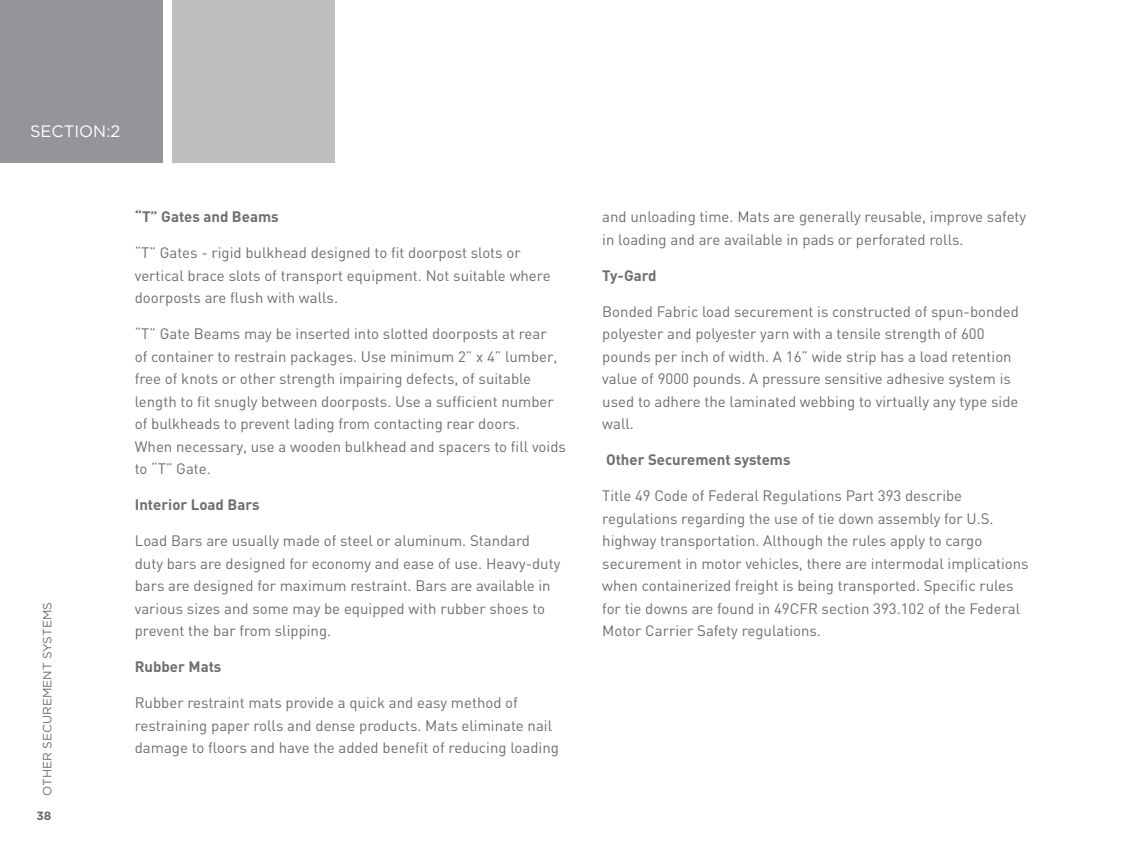
<style>
.page{position:relative;width:1134px;height:864px;background:#fff}
.page>*{position:absolute;margin:0;border:0;box-sizing:border-box;transform-origin:0 0}
.t1{font:16.5px "Gotham";color:#fff}
.t2{font:15px/22.5px "DIN";color:#6d6e71}
.t3{font:700 15px "DIN";color:#6d6e71}
.t4{font:12px "Gotham";color:#6d6e71}
.t5{font:700 12px "Gotham";color:#6d6e71}
</style>
<div class="page">
<div style="left:0;top:0;width:163px;height:163px;background:#939598"></div>
<div style="left:172px;top:0;width:163px;height:163px;background:#bcbec0"></div>
<p class="t1" style="left:30px;top:122px;width:92px">SECTION :2</p>
<p class="t4" style="left:41px;top:796px;width:195px;rotate:-90deg">Oth er Securement Systems</p>
<p class="t5" style="left:36px;top:809px;width:17px">38</p>
<p class="t3" style="left:135px;top:207px;width:145px">“T” Gates and Beams</p>
<p class="t2" style="left:135px;top:242px;width:417px">“T” Gates - rigid bulkhead designed to fit doorpost slots or vertical brace slots of transport equipment. Not suitable where doorposts are flush with walls.</p>
<p class="t2" style="left:135px;top:323px;width:433px">“T” Gate Beams may be inserted into slotted doorposts at rear<br>of container to restrain packages. Use minimum 2” x 4” lumber, free of knots or other strength impairing defects, of suitable length to fit snugly between doorposts. Use a sufficient number of bulkheads to prevent lading from contacting rear doors.<br>When necessary, use a wooden bulkhead and spacers to fill voids to “T” Gate.</p>
<p class="t3" style="left:135px;top:495px;width:126px">Interior Load Bars</p>
<p class="t2" style="left:135px;top:530px;width:427px">Load Bars are usually made of steel or aluminum. Standard duty bars are designed for economy and ease of use. Heavy-duty bars are designed for maximum restraint. Bars are available in various sizes and some may be equipped with rubber shoes to prevent the bar from slipping.</p>
<p class="t3" style="left:135px;top:657px;width:88px">Rubber Mats</p>
<p class="t2" style="left:135px;top:692px;width:426px">Rubber restraint mats provide a quick and easy method of restraining paper rolls and dense products. Mats eliminate nail damage to floors and have the added benefit of reducing loading</p>
<p class="t2" style="left:602px;top:205px;width:426px">and unloading time. Mats are generally reusable, improve safety in loading and are available in pads or perforated rolls.</p>
<p class="t3" style="left:602px;top:265px;width:56px">Ty-Gard</p>
<p class="t2" style="left:602px;top:300px;width:418px">Bonded Fabric load securement is constructed of spun-bonded polyester and polyester yarn with a tensile strength of 600 pounds per inch of width. A 16” wide strip has a load retention value of 9000 pounds. A pressure sensitive adhesive system is used to adhere the laminated webbing to virtually any type side wall.</p>
<p class="t3" style="left:606px;top:450px;width:186px">Other Securement systems</p>
<p class="t2" style="left:602px;top:484px;width:428px">Title 49 Code of Federal Regulations Part 393 describe regulations regarding the use of tie down assembly for U.S. highway transportation. Although the rules apply to cargo securement in motor vehicles, there are intermodal implications when containerized freight is being transported. Specific rules for tie downs are found in 49CFR section 393.102 of the Federal Motor Carrier Safety regulations.</p>
</div>
